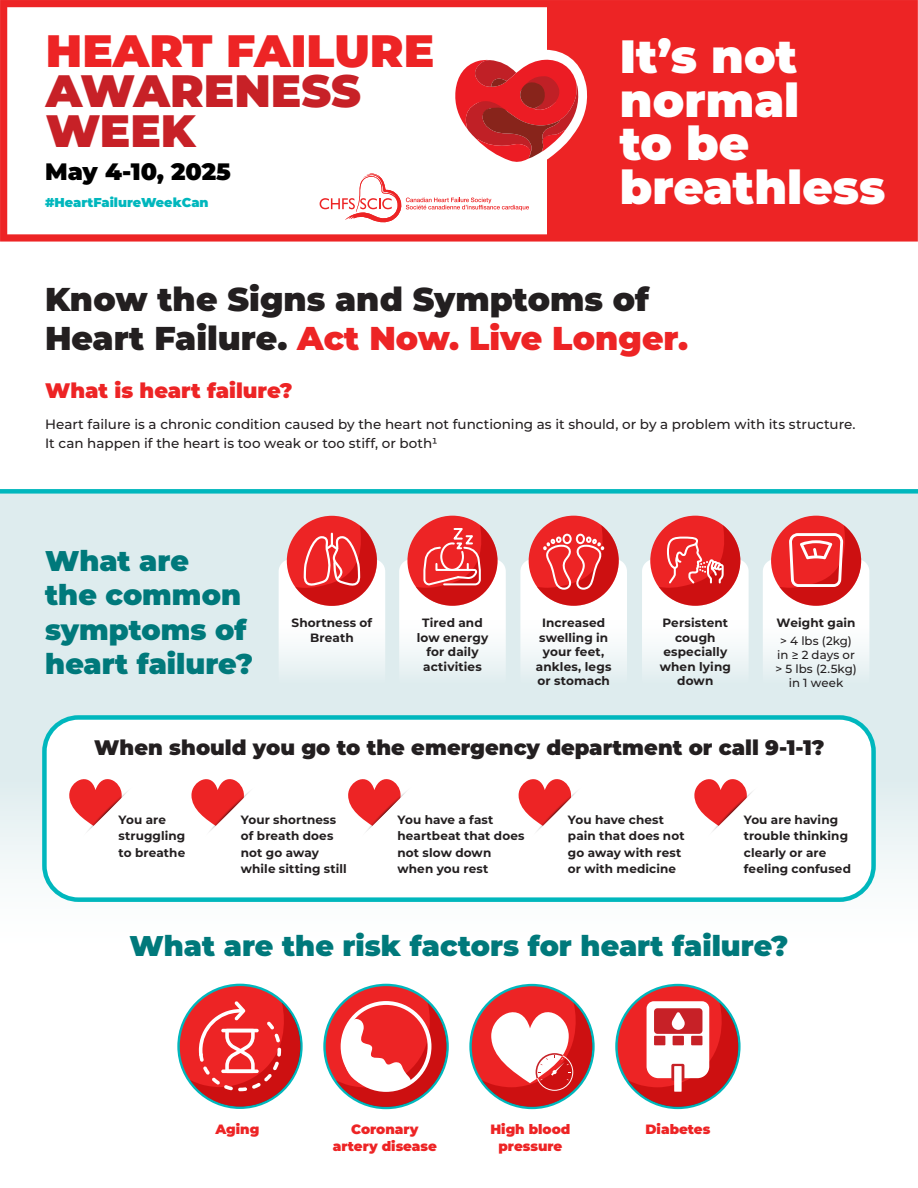
<style>
.page{position:relative;width:918px;height:1188px;background:#fff}
.page>*{position:absolute;margin:0;border:0;box-sizing:border-box;transform-origin:0 0}
.t1{font:900 46.65px/43.7px "Montserrat";color:#fff;text-align:justify}
.t2{font:900 45.3px/40px "Montserrat";color:#c72127}
.t3{font:900 45.3px "Montserrat";color:#ed2425}
.t4{font:900 33px/39.6px "Montserrat";color:#231f20}
.t5{font:900 28.5px/34.2px "Montserrat";color:#00797b}
.t6{font:900 23.7px "Montserrat";color:#000}
.t7{font:900 21px "Montserrat";color:#231f20}
.t8{font:900 21px "Montserrat";color:#ed2425}
.t9{font:500 13.5px/19.2px "Montserrat";color:#231f20}
.t10{font:900 13.5px/17.4px "Montserrat";color:#ed2425;text-align:center}
.t11{font:900 12.9px "Montserrat";color:#00b7bd}
.t12{font:700 12px/16.5px "Montserrat";letter-spacing:.01em;color:#231f20}
.t13{font:500 11.7px/14.1px "Montserrat";letter-spacing:.005em;color:#231f20;text-align:center}
.s1{color:#ed2425}
</style>
<div class="page">
<div style="left:0;top:491px;width:918px;height:242px;background:#deecee"></div>
<svg style="left:0;top:0;width:918px;height:242px;fill:#ed2425"></svg>
<div style="left:0;top:489px;width:918px;height:5px;background:#00b7bd"></div>
<svg style="left:323px;top:984px;width:126px;height:125px"></svg>
<div style="left:341px;top:1001px;width:90px;height:91px;border:4px solid #fff;border-radius:50%"></div>
<svg style="left:615px;top:984px;width:126px;height:125px"></svg>
<svg style="left:177px;top:984px;width:126px;height:125px"></svg>
<hr style="left:221px;top:1070px;width:38px;height:3px;background:#fff;border-radius:2px">
<svg style="left:469px;top:984px;width:126px;height:125px"></svg>
<svg style="left:42px;top:715px;width:834px;height:187px"></svg>
<svg style="left:69px;top:775px;width:64px;height:63px"></svg>
<svg style="left:191px;top:775px;width:65px;height:63px"></svg>
<svg style="left:348px;top:775px;width:64px;height:63px"></svg>
<svg style="left:519px;top:775px;width:64px;height:63px"></svg>
<svg style="left:694px;top:775px;width:65px;height:63px"></svg>
<svg style="left:320px;top:50px;width:269px;height:173px"></svg>
<div style="left:287px;top:516px;width:90px;height:90px;background:#ed2425;border-radius:50%"></div>
<svg style="left:279px;top:525px;width:106px;height:144px"></svg>
<div style="left:529px;top:516px;width:90px;height:90px;background:#ed2425;border-radius:50%"></div>
<svg style="left:520px;top:525px;width:107px;height:144px"></svg>
<div style="left:650px;top:516px;width:90px;height:90px;background:#ed2425;border-radius:50%"></div>
<svg style="left:642px;top:525px;width:107px;height:144px"></svg>
<div style="left:771px;top:516px;width:90px;height:90px;background:#ed2425;border-radius:50%"></div>
<svg style="left:763px;top:525px;width:106px;height:144px"></svg>
<div style="left:407px;top:516px;width:91px;height:90px;background:#ed2425;border-radius:50%"></div>
<svg style="left:399px;top:525px;width:107px;height:144px"></svg>
<h2 class="t3" style="left:46px;top:17px;width:390px">HEART FAILURE</h2>
<h2 class="t2" style="left:46px;top:68px;width:317px">AWARENESS<br>WEEK</h2>
<h3 class="t6" style="left:45px;top:153px;width:187px">May 4-10, 2025</h3>
<p class="t11" style="left:45px;top:193px;width:165px">#HeartFailureWeekCan</p>
<h1 class="t1" style="left:620px;top:32px;width:181px">It’s not normal to be</h1>
<h1 class="t1" style="left:620px;top:163px;width:267px">breathless</h1>
<h3 class="t4" style="left:45px;top:277px;width:645px">Know the Signs and Symptoms of<br>Heart Failure. <span class="s1">Act Now. Live Longer.</span></h3>
<h3 class="t8" style="left:45px;top:375px;width:249px">What is heart failure?</h3>
<p class="t9" style="left:45px;top:414px;width:812px">Heart failure is a chronic condition caused by the heart not functioning as it should, or by a problem with its structure.<br>It can happen if the heart is too weak or too stiff, or both¹</p>
<h3 class="t5" style="left:45px;top:542px;width:209px">What are<br>the common symptoms of heart failure?</h3>
<p class="t12" style="left:292px;top:615px;width:82px;line-height:14.5px;text-align:center">Shortness of<br>Breath</p>
<p class="t12" style="left:536px;top:615px;width:77px;line-height:14.5px;text-align:center">Increased swelling in your feet, ankles, legs or stomach</p>
<p class="t12" style="left:660px;top:615px;width:73px;line-height:14.5px;text-align:center">Persistent cough especially when lying down</p>
<p class="t12" style="left:777px;top:614px;width:80px">Weight gain</p>
<p class="t12" style="left:417px;top:615px;width:73px;line-height:14.5px;text-align:center">Tired and low energy for daily activities</p>
<p class="t13" style="left:776px;top:633px;width:83px">&gt; 4 lbs (2kg) in ≥ 2 days or &gt; 5 lbs (2.5kg) in 1 week</p>
<h3 class="t7" style="left:94px;top:732px;width:732px">When should you go to the emergency department or call 9-1-1?</h3>
<p class="t12" style="left:119px;top:811px;width:68px">You are struggling to breathe</p>
<p class="t12" style="left:241px;top:811px;width:107px">Your shortness of breath does not go away while sitting still</p>
<p class="t12" style="left:398px;top:811px;width:129px">You have a fast heartbeat that does not slow down when you rest</p>
<p class="t12" style="left:568px;top:811px;width:118px">You have chest pain that does not go away with rest or with medicine</p>
<p class="t12" style="left:744px;top:811px;width:109px">You are having trouble thinking clearly or are feeling confused</p>
<h3 class="t5" style="left:130px;top:927px;width:660px">What are the risk factors for heart failure?</h3>
<p class="t10" style="left:215px;top:1120px;width:46px">Aging</p>
<p class="t10" style="left:646px;top:1120px;width:66px">Diabetes</p>
<p class="t10" style="left:333px;top:1120px;width:106px">Coronary artery disease</p>
<p class="t10" style="left:490px;top:1120px;width:82px">High blood pressure</p>
</div>
